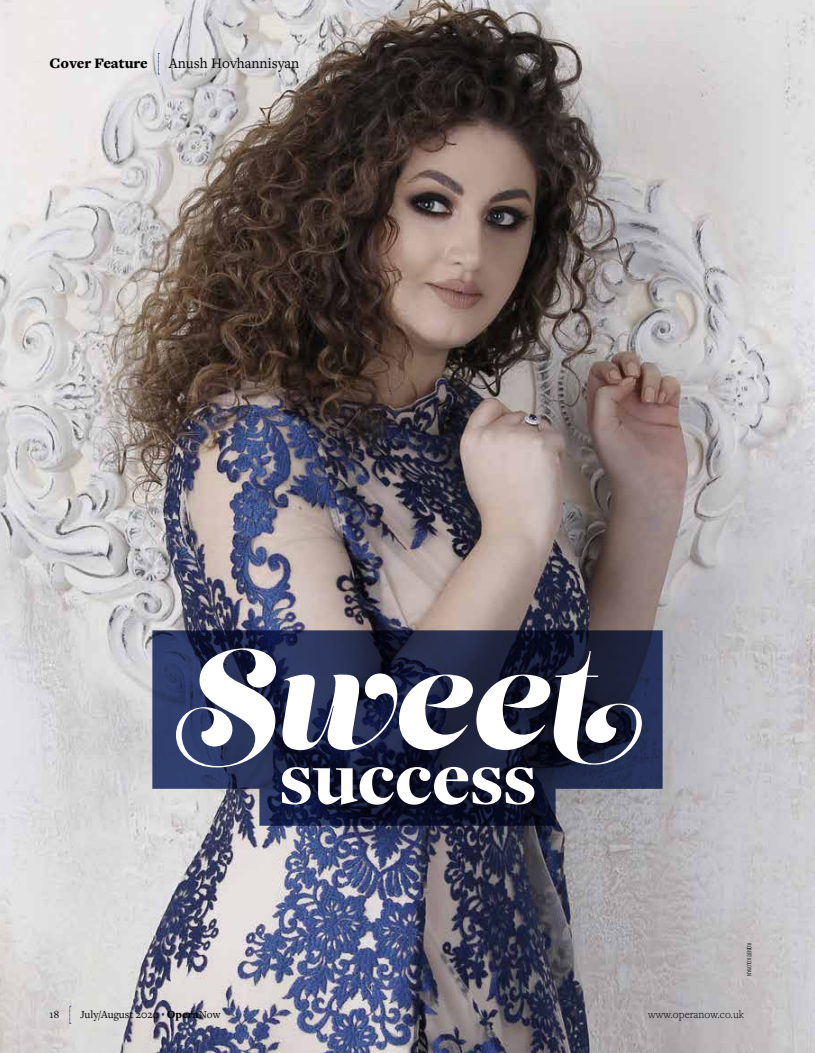
<style>
.page{position:relative;width:815px;height:1053px;background:#fff}
.page>*{position:absolute;margin:0;border:0;box-sizing:border-box;transform-origin:0 0}
.t1{font:140px "Lust Script";color:#fff}
.t2{font:900 80px "Freight Disp Pro";color:#fff}
.t3{font:15px "Freight Text Pro";color:#000}
.t4{font:900 15px "Freight Text Pro";color:#000}
.t5{font:11.25px "Freight Text Pro";color:#000}
.t6{font:300 11.25px "Freight Text Pro";color:#000}
.t7{font:300 6.25px "Prenton RP Cond";color:#000}
.s1{font-weight:900}
</style>
<div class="page">
<img style="left:0;top:0;width:815px;height:1052px">
<svg style="left:152px;top:630px;width:511px;height:195px;background:#262c48"></svg>
<svg style="left:158px;top:53px;width:1px;height:22px"></svg>
<svg style="left:69px;top:1005px;width:2px;height:19px"></svg>
<h3 class="t4" style="left:50px;top:53px;width:100px">Cover Feature</h3>
<h3 class="t3" style="left:169px;top:54px;width:132px">Anush Hovhannisyan</h3>
<h1 class="t1" style="left:176px;top:608px;width:413px">Sweet</h1>
<h2 class="t2" style="left:280px;top:724px;width:258px">success</h2>
<p class="t7" style="left:753px;top:942px;width:34px;rotate:90deg">ROBERT KOLOYAN</p>
<p class="t5" style="left:50px;top:1006px;width:11px">18</p>
<p class="t5" style="left:80px;top:1006px;width:142px">July/August 2020 <span class="s1">Opera</span>Now</p>
<p class="t6" style="left:648px;top:1006px;width:97px">www.operanow.co.uk</p>
</div>
